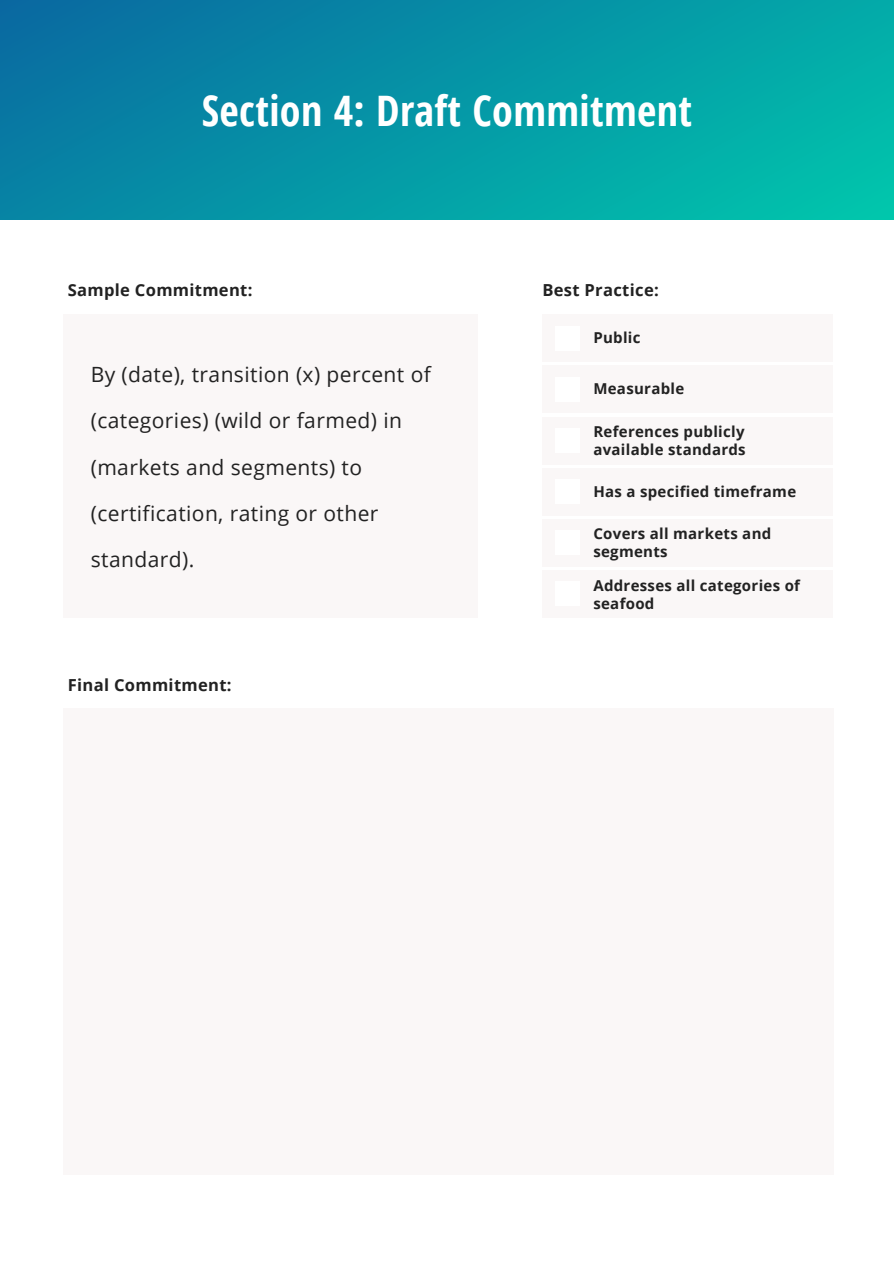
<style>
.page{position:relative;width:894px;height:1264px;background:#fff}
.page>*{position:absolute;margin:0;border:0;box-sizing:border-box;transform-origin:0 0}
.t1{font:700 42px "Open Sans Condensed";letter-spacing:.01em;color:#fff}
.t2{font:21px/46.2px "Open Sans";letter-spacing:.02em;color:#222}
.t3{font:700 16.5px "Open Sans";letter-spacing:.02em;color:#222}
.t4{font:700 15px/18px "Open Sans";letter-spacing:.02em;color:#222}
</style>
<div class="page">
<svg style="left:0;top:0;width:893px;height:220px;background:#0597a6"></svg>
<div style="left:63px;top:314px;width:414px;height:303px;background:#faf7f7"></div>
<div style="left:63px;top:708px;width:770px;height:467px;background:#faf7f7"></div>
<div style="left:542px;top:314px;width:290px;height:48px;background:#faf7f7"></div>
<div style="left:555px;top:326px;width:24px;height:24px;background:#fff"></div>
<div style="left:542px;top:366px;width:290px;height:47px;background:#faf7f7"></div>
<div style="left:555px;top:377px;width:24px;height:24px;background:#fff"></div>
<div style="left:542px;top:417px;width:290px;height:47px;background:#faf7f7"></div>
<div style="left:555px;top:428px;width:24px;height:25px;background:#fff"></div>
<div style="left:542px;top:468px;width:290px;height:47px;background:#faf7f7"></div>
<div style="left:555px;top:479px;width:24px;height:25px;background:#fff"></div>
<div style="left:542px;top:519px;width:290px;height:47px;background:#faf7f7"></div>
<div style="left:555px;top:530px;width:24px;height:25px;background:#fff"></div>
<div style="left:542px;top:570px;width:290px;height:47px;background:#faf7f7"></div>
<div style="left:555px;top:581px;width:24px;height:25px;background:#fff"></div>
<h1 class="t1" style="left:202px;top:81px;width:491px">Section 4: Draft Commitment</h1>
<p class="t3" style="left:68px;top:278px;width:186px">Sample Commitment:</p>
<h2 class="t2" style="left:91px;top:351px;width:341px">By (date), transition (x) percent of (categories) (wild or farmed) in (markets and segments) to (certification, rating or other standard).</h2>
<p class="t3" style="left:68px;top:673px;width:165px">Final Commitment:</p>
<p class="t3" style="left:542px;top:278px;width:118px">Best Practice:</p>
<p class="t4" style="left:593px;top:328px;width:49px">Public</p>
<p class="t4" style="left:593px;top:379px;width:92px">Measurable</p>
<p class="t4" style="left:593px;top:422px;width:154px">References publicly available standards</p>
<p class="t4" style="left:593px;top:482px;width:204px">Has a specified timeframe</p>
<p class="t4" style="left:593px;top:524px;width:179px">Covers all markets and segments</p>
<p class="t4" style="left:593px;top:575px;width:208px">Addresses all categories of seafood</p>
</div>
